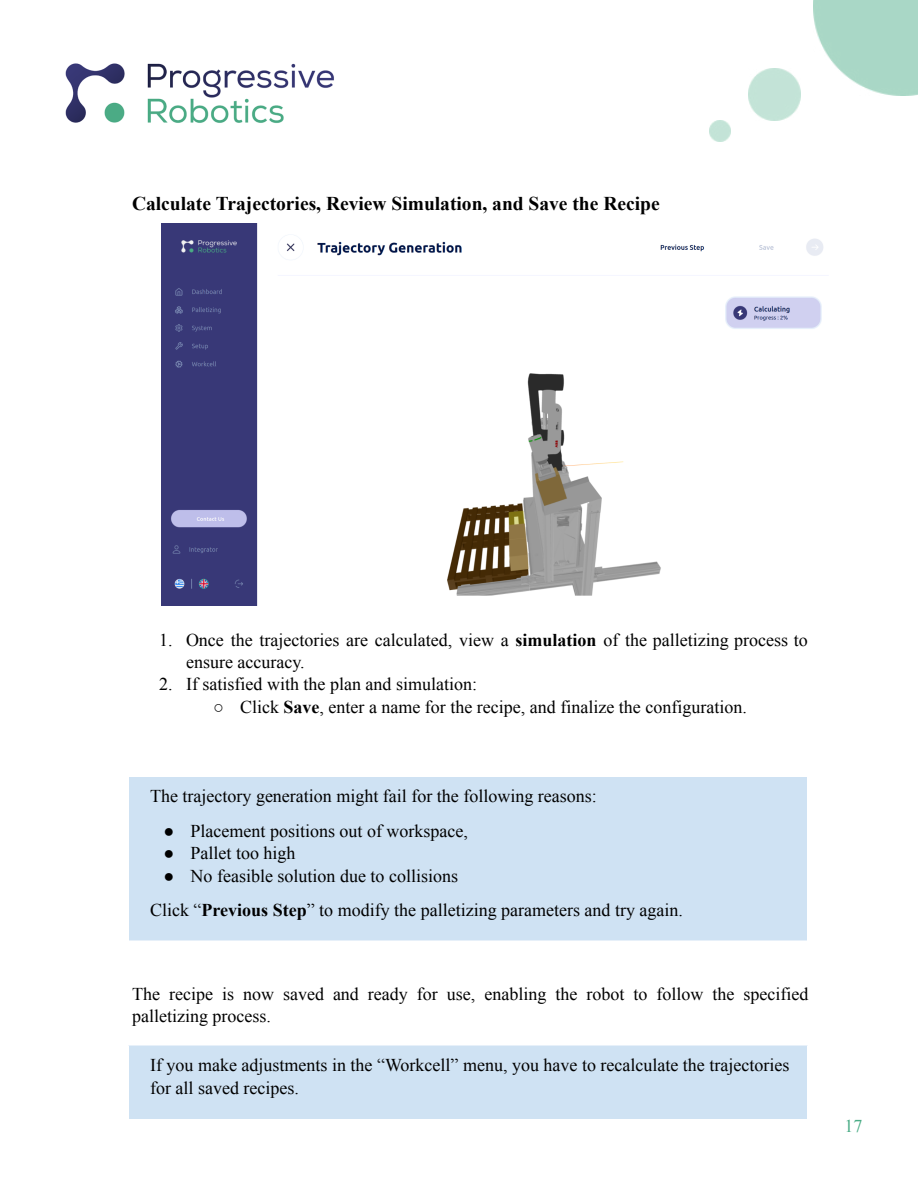
<style>
.page{position:relative;width:918px;height:1188px;background:#fff}
.page>*{position:absolute;margin:0;border:0;box-sizing:border-box;transform-origin:0 0}
.t1{font:700 19.5px "Times New Roman";color:#000}
.t2{font:18px/22.4px "Times New Roman";color:#000}
.t3{font:18px "Times New Roman";color:#4aac86}
.s1{font-weight:700}
.s2{font-family:"Arial"}
</style>
<div class="page">
<div style="left:129px;top:777px;width:679px;height:165px;background:#cfe2f3"></div>
<div style="left:129px;top:1045px;width:679px;height:74px;background:#cfe2f3"></div>
<hr style="left:807px;top:776px;width:1px;height:166px;background:#fff">
<hr style="left:128px;top:941px;width:680px;height:1px;background:#fff">
<hr style="left:807px;top:1046px;width:1px;height:73px;background:#fff">
<hr style="left:128px;top:1044px;width:680px;height:2px;background:#fff">
<img style="left:161px;top:224px;width:662px;height:381px">
<img style="left:65px;top:63px;width:269px;height:60px">
<img style="left:748px;top:69px;width:52px;height:51px">
<img style="left:709px;top:120px;width:21px;height:22px">
<img style="left:814px;top:0;width:104px;height:96px">
<p class="t1" style="left:132px;top:190px;width:529px">Calculate Trajectories, Review Simulation, and Save the Recipe</p>
<p class="t2" style="left:186px;top:628px;width:623px;text-indent:-27px">1. Once the trajectories are calculated, view a <span class="s1">simulation</span> of the palletizing process to ensure accuracy.</p>
<p class="t2" style="left:159px;top:673px;width:319px">2. If satisfied with the plan and simulation:</p>
<p class="t2" style="left:213px;top:695px;width:535px"><span class="s2">○</span> Click <span class="s1">Save</span>, enter a name for the recipe, and finalize the configuration.</p>
<p class="t2" style="left:204px;top:690px;width:448px">The trajectory generation might fail for the following reasons:</p>
<p class="t2" style="left:150px;top:785px;width:448px">The trajectory generation might fail for the following reasons:</p>
<p class="t2" style="left:164px;top:819px;width:306px"><span class="s2">●</span> Placement positions out of workspace,</p>
<p class="t2" style="left:164px;top:842px;width:133px"><span class="s2">●</span> Pallet too high</p>
<p class="t2" style="left:150px;top:858px;width:535px;line-height:34.3px;text-indent:13px"><span class="s2">●</span> No feasible solution due to collisions<br>Click “<span class="s1">Previous Step</span>” to modify the palletizing parameters and try again.</p>
<p class="t2" style="left:204px;top:981px;width:150px">for all saved recipes.</p>
<p class="t2" style="left:132px;top:982px;width:678px">The recipe is now saved and ready for use, enabling the robot to follow the specified palletizing process.</p>
<p class="t2" style="left:150px;top:1054px;width:641px">If you make adjustments in the “Workcell” menu, you have to recalculate the trajectories for all saved recipes.</p>
<p class="t3" style="left:844px;top:1114px;width:19px">17</p>
</div>
